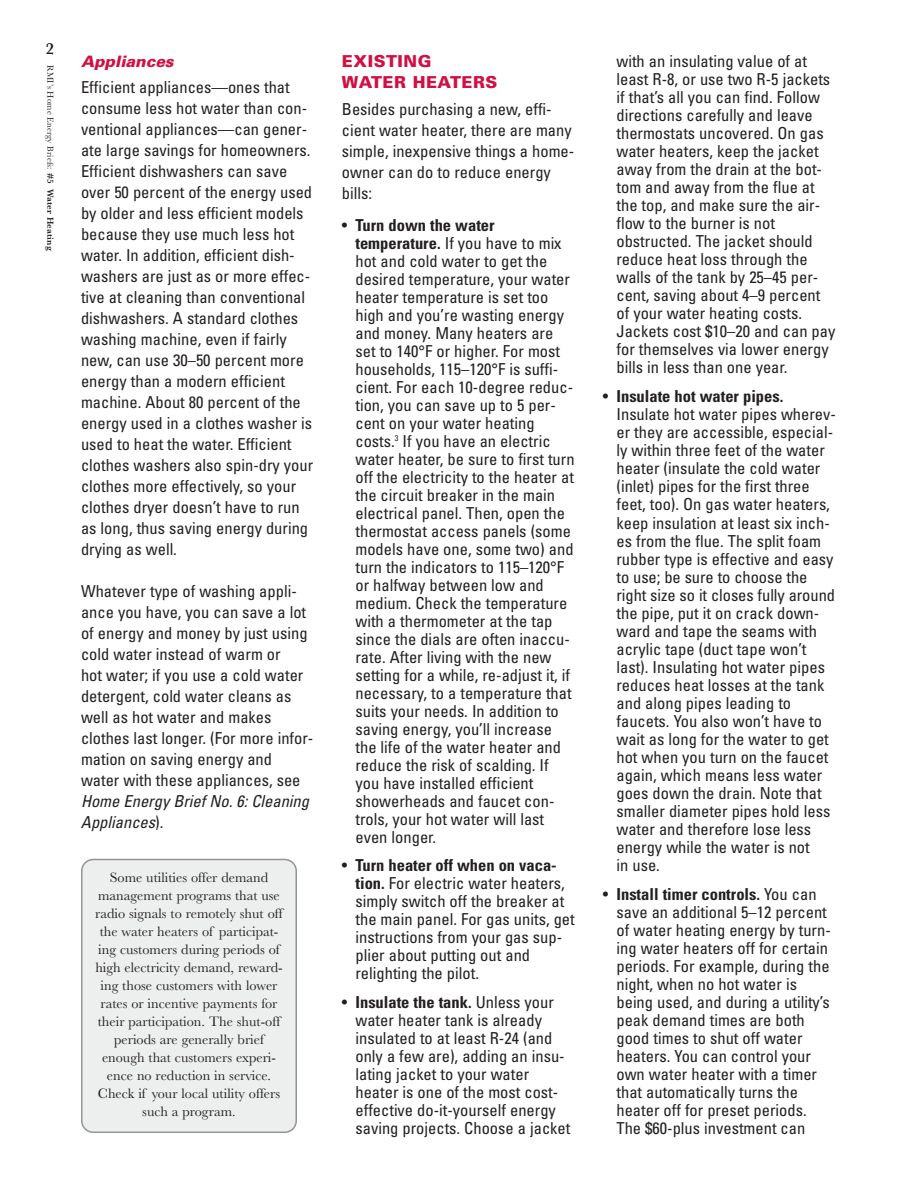
<style>
.page{position:relative;width:918px;height:1188px;background:#fff}
.page>*{position:absolute;margin:0;border:0;box-sizing:border-box;transform-origin:0 0}
.t1{font:condensed 16.5px/18px "Univers";color:#231f1f}
.t2{font:italic condensed 16.5px/21px "Univers";color:#231f1f}
.t3{font:900 16.5px/21px "Univers";letter-spacing:.035em;color:#d20f42}
.t4{font:600 16.5px "Baskerville";color:#231f1f}
.t5{font:italic 900 15.75px "Univers";color:#d20f42}
.t6{font:14.25px/18px "Baskerville";color:#231f1f;text-align:center}
.t7{font:9px "Baskerville";letter-spacing:.01em;color:#231f1f}
.s1{font-weight:600}
.s2{font-style:normal}
.s3{font-weight:700}
</style>
<div class="page">
<div style="left:81px;top:859px;width:216px;height:274px;background:#edeeee"></div>
<p class="t4" style="left:46px;top:42px;width:10px">2</p>
<p class="t7" style="left:54px;top:65px;width:187px;rotate:90deg">RMI’s Home Energy Briefs: <span class="s1">#5 Water Heating</span></p>
<p class="t5" style="left:81px;top:55px;width:97px">Appliances</p>
<p class="t1" style="left:81px;top:78px;width:234px;line-height:21px">Efficient appliances—ones that consume less hot water than con&shy;ventional appliances—can gener&shy;ate large savings for homeowners.<br>Efficient dishwashers can save over 50 percent of the energy used by older and less efficient models because they use much less hot water. In addition, efficient dish&shy;washers are just as or more effec&shy;tive at cleaning than conventional dishwashers. A standard clothes washing machine, even if fairly new, can use 30–50 percent more energy than a modern efficient machine. About 80 percent of the energy used in a clothes washer is used to heat the water. Efficient clothes washers also spin-dry your clothes more effectively, so your clothes dryer doesn’t have to run as long, thus saving energy during drying as well.</p>
<p class="t1" style="left:81px;top:582px;width:234px;line-height:21px">Whatever type of washing appli&shy;ance you have, you can save a lot of energy and money by just using cold water instead of warm or<br>hot water; if you use a cold water detergent, cold water cleans as well as hot water and makes clothes last longer. (For more infor&shy;mation on saving energy and water with these appliances, see</p>
<p class="t2" style="left:81px;top:792px;width:233px">Home Energy Brief No.6:Cleaning<br>Appliances<span class="s2">) .</span></p>
<p class="t6" style="left:95px;top:870px;width:189px">Some utilities offer demand management programs that use radio signals to remotely shut off the water heaters of participat&shy;ing customers during periods of high electricity demand, reward&shy;ing those customers with lower rates or incentive payments for their participation. The shut-off periods are generally brief enough that customers experi&shy;ence no reduction in service.<br>Check if your local utility offers such a program.</p>
<p class="t3" style="left:342px;top:53px;width:157px">EXISTING<br>WATER HEATERS</p>
<p class="t1" style="left:342px;top:100px;width:234px;line-height:21px">Besides purchasing a new, effi&shy;cient water heater, there are many simple, inexpensive things a home&shy;owner can do to reduce energy bills:</p>
<p class="t1" style="left:355px;top:217px;width:221px;text-indent:-14px">• <span class="s3">Turn down the water temperature.</span> If you have to mix hot and cold water to get the desired temperature, your water heater temperature is set too high and you’re wasting energy and money. Many heaters are set to 140°F or higher. For most households, 115–120°F is suffi&shy;cient. For each 10-degree reduc&shy;tion, you can save up to 5 per&shy;cent on your water heating costs.<sup>3</sup> If you have an electric water heater, be sure to first turn off the electricity to the heater at the circuit breaker in the main electrical panel. Then, open the thermostat access panels (some models have one, some two) and turn the indicators to 115–120°F or halfway between low and medium. Check the temperature with a thermometer at the tap since the dials are often inaccu&shy;rate. After living with the new setting for a while, re-adjust it, if necessary, to a temperature that suits your needs. In addition to saving energy, you’ll increase the life of the water heater and reduce the risk of scalding. If you have installed efficient showerheads and faucet con&shy;trols, your hot water will last even longer.</p>
<p class="t1" style="left:355px;top:858px;width:221px;text-indent:-14px">• <span class="s3">Turn heater off when on vaca&shy;tion.</span> For electric water heaters, simply switch off the breaker at the main panel. For gas units, get instructions from your gas sup&shy;plier about putting out and relighting the pilot.</p>
<p class="t1" style="left:355px;top:995px;width:216px;text-indent:-14px">• <span class="s3">Insulate the tank.</span> Unless your water heater tank is already insulated to at least R-24 (and only a few are), adding an insu&shy;lating jacket to your water heater is one of the most cost&shy;effective do-it-yourself energy saving projects. Choose a jacket</p>
<p class="t1" style="left:617px;top:54px;width:220px">with an insulating value of at least R-8, or use two R-5 jackets if that’s all you can find. Follow directions carefully and leave thermostats uncovered. On gas water heaters, keep the jacket away from the drain at the bot&shy;tom and away from the flue at the top, and make sure the air&shy;flow to the burner is not obstructed. The jacket should reduce heat loss through the walls of the tank by 25–45 per&shy;cent, saving about 4–9 percent of your water heating costs.<br>Jackets cost $10–20 and can pay for themselves via lower energy bills in less than one year.</p>
<p class="t1" style="left:617px;top:389px;width:221px;text-indent:-14px">• <span class="s3">Insulate hot water pipes.<br></span>Insulate hot water pipes wherev&shy;er they are accessible, especial&shy;ly within three feet of the water heater (insulate the cold water (inlet) pipes for the first three feet, too). On gas water heaters, keep insulation at least six inch&shy;es from the flue. The split foam rubber type is effective and easy to use; be sure to choose the right size so it closes fully around the pipe, put it on crack down&shy;ward and tape the seams with acrylic tape (duct tape won’t last). Insulating hot water pipes reduces heat losses at the tank and along pipes leading to faucets. You also won’t have to wait as long for the water to get hot when you turn on the faucet again, which means less water goes down the drain. Note that smaller diameter pipes hold less water and therefore lose less energy while the water is not<br>in use.</p>
<p class="t1" style="left:617px;top:887px;width:216px;text-indent:-14px">• <span class="s3">Install timer controls.</span> You can save an additional 5–12 percent of water heating energy by turn&shy;ing water heaters off for certain periods. For example, during the night, when no hot water is being used, and during a utility’s peak demand times are both good times to shut off water heaters. You can control your own water heater with a timer that automatically turns the heater off for preset periods.<br>The $60-plus investment can</p>
</div>
